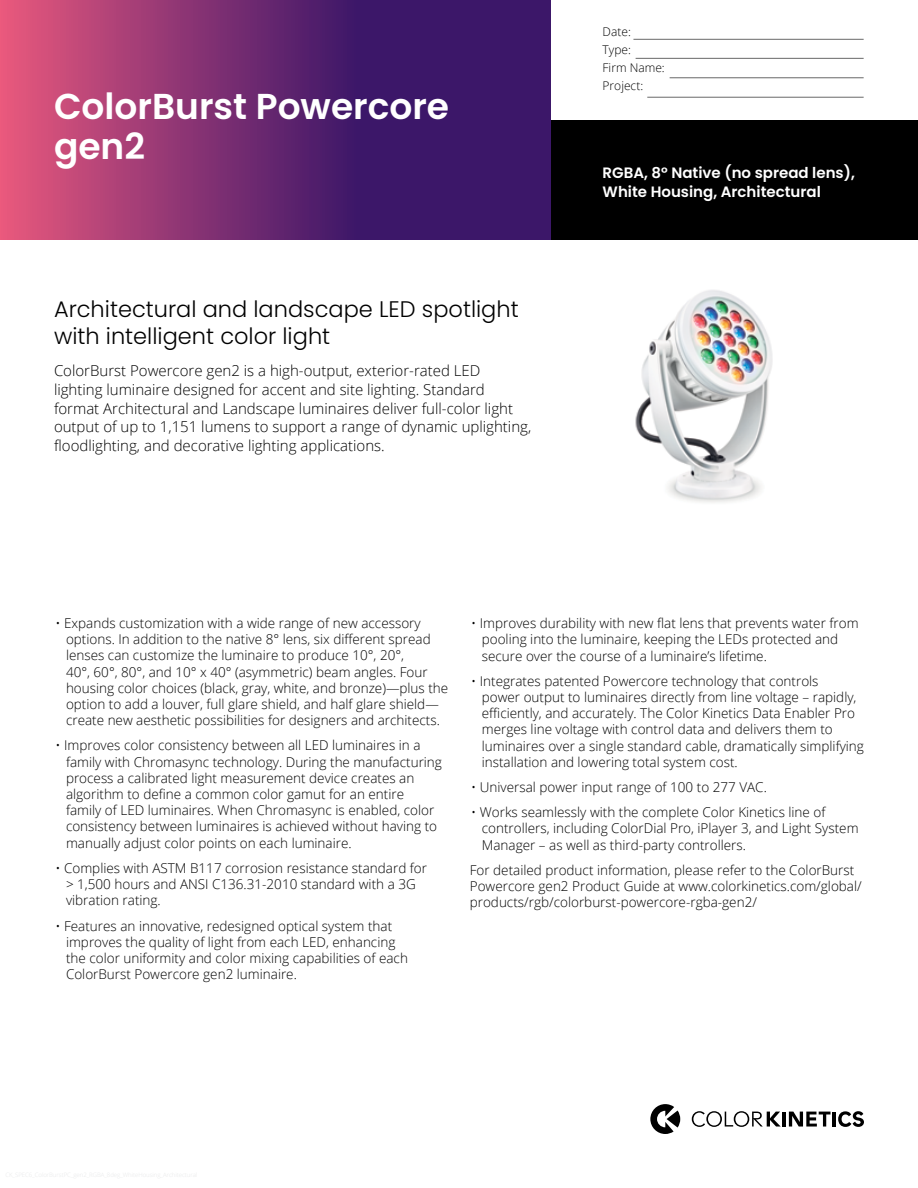
<style>
.page{position:relative;width:918px;height:1188px;background:#fff}
.page>*{position:absolute;margin:0;border:0;box-sizing:border-box;transform-origin:0 0}
.t1{font:600 36px/40.5px "Poppins";color:#fff}
.t2{font:300 22.5px/27px "Poppins";color:#000}
.t3{font:300 15px/18.6px "Open Sans";color:#000}
.t4{font:600 15px/18.6px "Poppins";color:#fff}
.t5{font:300 13.5px/16.2px "Open Sans";color:#000}
.t6{font:300 12px/18px "Open Sans";color:#000}
</style>
<div class="page">
<div style="left:551px;top:120px;width:367px;height:120px;background:#000"></div>
<svg style="left:0;top:0;width:551px;height:240px;background:#732b6f"></svg>
<hr style="left:782px;top:1112px;width:4px;height:15px;background:#000">
<svg style="left:789px;top:1112px;width:42px;height:15px"></svg>
<hr style="left:833px;top:1112px;width:3px;height:15px;background:#000">
<svg style="left:692px;top:1111px;width:89px;height:16px"></svg>
<svg style="left:838px;top:1111px;width:26px;height:16px"></svg>
<svg style="left:650px;top:1104px;width:30px;height:30px"></svg>
<img style="left:635px;top:290px;width:138px;height:213px">
<hr style="left:633px;top:39px;width:231px;height:1px;background:#000">
<hr style="left:636px;top:58px;width:228px;height:1px;background:#000">
<hr style="left:670px;top:77px;width:194px;height:1px;background:#000">
<hr style="left:647px;top:97px;width:217px;height:1px;background:#000">
<h1 class="t1" style="left:54px;top:86px;width:397px">ColorBurst Powercore gen2</h1>
<h2 class="t2" style="left:54px;top:296px;width:466px">Architectural and landscape LED spotlight with intelligent color light</h2>
<p class="t3" style="left:54px;top:361px;width:479px">ColorBurst Powercore gen2 is a high-output, exterior-rated LED lighting luminaire designed for accent and site lighting. Standard format Architectural and Landscape luminaires deliver full-color light output of up to 1,151 lumens to support a range of dynamic uplighting, floodlighting, and decorative lighting applications.</p>
<p class="t6" style="left:603px;top:23px;width:64px">Date:<br>Type:<br>Firm Name:<br>Project:</p>
<p class="t4" style="left:603px;top:164px;width:254px">RGBA, 8° Native (no spread lens),<br>White Housing, Architectural</p>
<p class="t5" style="left:66px;top:615px;width:384px;text-indent:-11px">• Expands customization with a wide range of new accessory options. In addition to the native 8° lens, six different spread lenses can customize the luminaire to produce 10°, 20°,<br>40°, 60°, 80°, and 10° x 40° (asymmetric) beam angles. Four housing color choices (black, gray, white, and bronze)—plus the option to add a louver, full glare shield, and half glare shield— create new aesthetic possibilities for designers and architects.</p>
<p class="t5" style="left:66px;top:737px;width:378px;text-indent:-11px">• Improves color consistency between all LED luminaires in a family with Chromasync technology. During the manufacturing process a calibrated light measurement device creates an algorithm to define a common color gamut for an entire family of LED luminaires. When Chromasync is enabled, color consistency between luminaires is achieved without having to manually adjust color points on each luminaire.</p>
<p class="t5" style="left:66px;top:860px;width:363px;text-indent:-11px">• Complies with ASTM B117 corrosion resistance standard for &gt; 1,500 hours and ANSI C136.31-2010 standard with a 3G vibration rating.</p>
<p class="t5" style="left:66px;top:917px;width:343px;text-indent:-11px">• Features an innovative, redesigned optical system that improves the quality of light from each LED, enhancing the color uniformity and color mixing capabilities of each ColorBurst Powercore gen2 luminaire.</p>
<p class="t5" style="left:482px;top:615px;width:378px;text-indent:-11px">• Improves durability with new flat lens that prevents water from pooling into the luminaire, keeping the LEDs protected and secure over the course of a luminaire’s lifetime.</p>
<p class="t5" style="left:482px;top:672px;width:384px;text-indent:-11px">• Integrates patented Powercore technology that controls<br>power output to luminaires directly from line voltage – rapidly, efficiently, and accurately. The Color Kinetics Data Enabler Pro merges line voltage with control data and delivers them to luminaires over a single standard cable, dramatically simplifying installation and lowering total system cost.</p>
<p class="t5" style="left:471px;top:779px;width:297px">• Universal power input range of 100 to 277 VAC.</p>
<p class="t5" style="left:482px;top:804px;width:378px;text-indent:-11px">• Works seamlessly with the complete Color Kinetics line of controllers, including ColorDial Pro, iPlayer 3, and Light System<br>Manager – as well as third-party controllers.</p>
<p class="t5" style="left:470px;top:861px;width:393px">For detailed product information, please refer to the ColorBurst<br>Powercore gen2 Product Guide at www.colorkinetics.com/global/ products/rgb/colorburst-powercore-rgba-gen2/</p>
</div>
